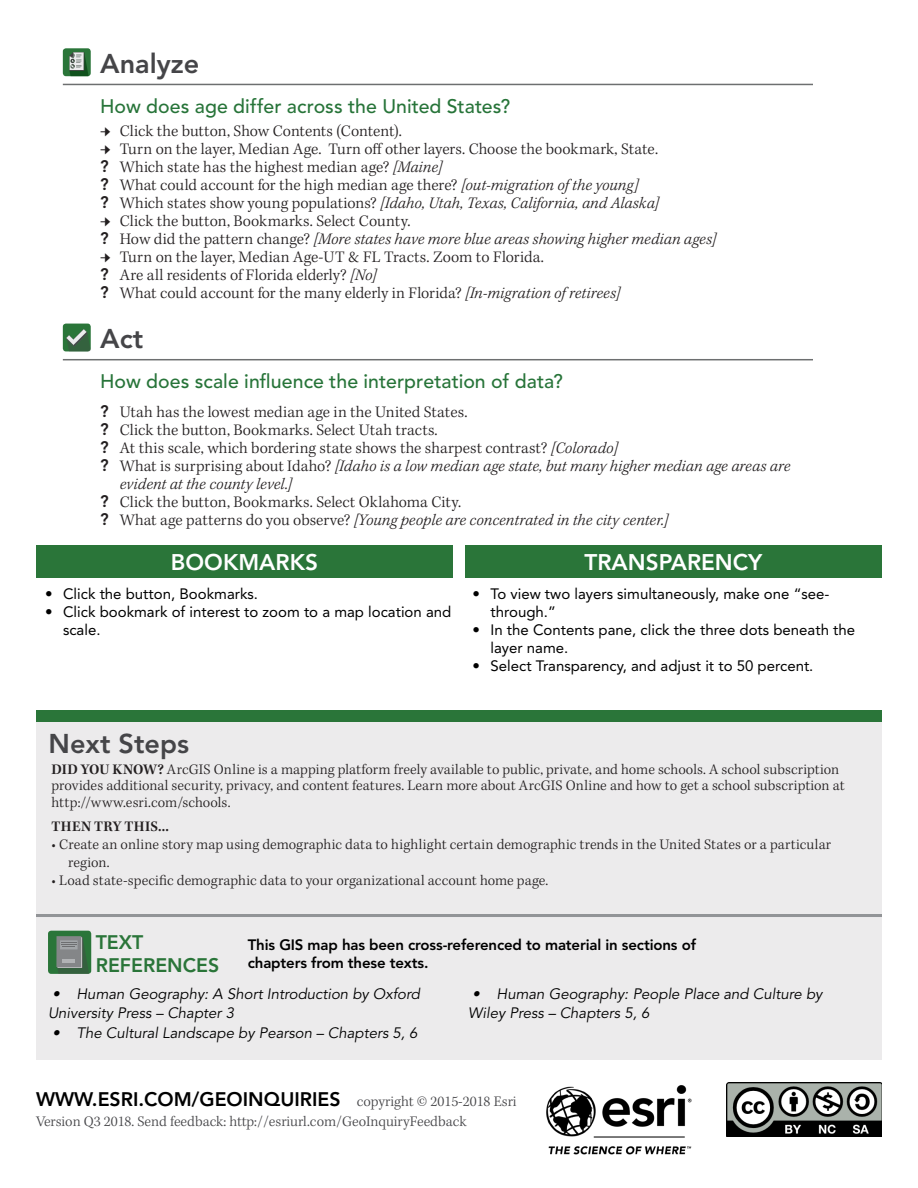
<style>
.page{position:relative;width:918px;height:1188px;background:#fff}
.page>*{position:absolute;margin:0;border:0;box-sizing:border-box;transform-origin:0 0}
.Content_Head{font:800 27px "Avenir LT Std";color:#454548}
.Next_Steps{font:800 27px "Avenir LT Std";color:#454548}
.t1{font:800 22.5px "Avenir LT Std";color:#fff}
.Content_Subhead{font:500 19.5px "Avenir LT Std";letter-spacing:.005em;color:#277439}
.t2{font:800 19.5px "Avenir LT Std";color:#000}
.t3{font:800 19.5px/23.4px "Avenir LT Std";color:#2a7539}
.t4{font:300 16.5px "Kepler Std";letter-spacing:.005em;color:#231f20}
.t5{font:italic 300 16.5px/18px "Kepler Std";letter-spacing:.005em;color:#231f20}
.Kepler_bullet_pp{font:300 15px/16.5px "Kepler Std";letter-spacing:.005em;color:#231f20}
.t6{font:15px/18px "Avenir LT Std";color:#000}
.t7{font:italic 15px/19.5px "Avenir LT Std";color:#000}
.Content_Head-2{font:300 15px "Kepler Std";color:#454548}
.Content_Head-3{font:800 15px/18px "Avenir LT Std";letter-spacing:-.01em;color:#000}
.Kepler_bullet_pp-2{font:600 15px "Kepler Std";letter-spacing:.02em;color:#231f20}
.s1{font-family:"Avenir LT Std";font-weight:800}
.s2{font-style:italic}
.s3{font-family:"Avenir LT Std";font-weight:800;font-style:normal}
.s4{font-style:normal}
.s5{font-weight:600}
</style>
<div class="page">
<hr style="left:63px;top:84px;width:750px;height:1px;background:#6d6f70">
<hr style="left:63px;top:359px;width:750px;height:1px;background:#6d6f70">
<div style="left:36px;top:710px;width:846px;height:350px;background:#ecebec"></div>
<div style="left:36px;top:710px;width:846px;height:12px;background:#2a7539"></div>
<img style="left:546px;top:1085px;width:146px;height:70px">
<img style="left:726px;top:1082px;width:156px;height:55px">
<div style="left:465px;top:545px;width:417px;height:32px;background:#2a7539"></div>
<div style="left:36px;top:545px;width:417px;height:32px;background:#2a7539"></div>
<div style="left:48px;top:931px;width:43px;height:43px;background:#2a7539;border-radius:3px"></div>
<hr style="left:81px;top:936px;width:1px;height:31px;background:#383b3d">
<div style="left:56px;top:936px;width:25px;height:31px;background:#75837a"></div>
<svg style="left:56px;top:937px;width:33px;height:37px"></svg>
<hr style="left:36px;top:914px;width:846px;height:3px;background:#929497">
<div style="left:63px;top:48px;width:28px;height:28px;background:#2a7539;border-radius:3px"></div>
<div style="left:63px;top:324px;width:28px;height:27px;background:#2a7539;border-radius:3px"></div>
<svg style="left:69px;top:52px;width:20px;height:24px"></svg>
<svg style="left:66px;top:329px;width:25px;height:22px"></svg>
<p class="Content_Head" style="left:100px;top:48px;width:101px">Analyze</p>
<p class="Content_Subhead" style="left:100px;top:95px;width:411px">How does age differ across the United States?</p>
<p class="t4" style="left:120px;top:122px;width:284px">Click the button, Show Contents (Content).</p>
<p class="t4" style="left:120px;top:140px;width:540px">Turn on the layer, Median Age. Turn off other layers. Choose the bookmark, State.</p>
<p class="t4" style="left:100px;top:158px;width:344px"><span class="s1">?</span> Which state has the highest median age? <span class="s2">[Maine]</span></p>
<p class="t4" style="left:100px;top:176px;width:540px"><span class="s1">?</span> What could account for the high median age there? <span class="s2">[out-migration of the young]</span></p>
<p class="t5" style="left:100px;top:195px;width:561px"><span class="s3">?</span> <span class="s4">Which states show young populations?</span> [Idaho, Utah, Texas, California, and Alaska]</p>
<p class="t4" style="left:120px;top:212px;width:292px">Click the button, Bookmarks. Select County.</p>
<p class="t5" style="left:100px;top:231px;width:618px"><span class="s3">?</span> <span class="s4">How did the pattern change?</span> [More states have more blue areas showing higher median ages]</p>
<p class="t4" style="left:120px;top:248px;width:426px">Turn on the layer, Median Age-UT &amp; FL Tracts. Zoom to Florida.</p>
<p class="t4" style="left:100px;top:266px;width:278px"><span class="s1">?</span> Are all residents of Florida elderly? <span class="s2">[No]</span></p>
<p class="t4" style="left:100px;top:284px;width:522px"><span class="s1">?</span> What could account for the many elderly in Florida? <span class="s2">[In-migration of retirees]</span></p>
<p class="Content_Head" style="left:100px;top:323px;width:45px">Act</p>
<p class="Content_Subhead" style="left:100px;top:370px;width:464px">How does scale influence the interpretation of data?</p>
<p class="t4" style="left:100px;top:402px;width:369px"><span class="s1">?</span> Utah has the lowest median age in the United States.</p>
<p class="t4" style="left:100px;top:420px;width:339px"><span class="s1">?</span> Click the button, Bookmarks. Select Utah tracts.</p>
<p class="t4" style="left:100px;top:438px;width:520px"><span class="s1">?</span> At this scale, which bordering state shows the sharpest contrast? <span class="s2">[Colorado]</span></p>
<p class="t5" style="left:120px;top:457px;width:672px;text-indent:-20px"><span class="s3">?</span> <span class="s4">What is surprising about Idaho?</span> [Idaho is a low median age state, but many higher median age areas are evident at the county level.]</p>
<p class="t4" style="left:100px;top:492px;width:362px"><span class="s1">?</span> Click the button, Bookmarks. Select Oklahoma City.</p>
<p class="t5" style="left:100px;top:511px;width:570px"><span class="s3">?</span> <span class="s4">What age patterns do you observe?</span> [Young people are concentrated in the city center.]</p>
<p class="t1" style="left:171px;top:549px;width:149px">BOOKMARKS</p>
<p class="t1" style="left:585px;top:549px;width:179px">TRANSPARENCY</p>
<p class="t6" style="left:45px;top:585px;width:215px">• Click the button, Bookmarks.</p>
<p class="t6" style="left:63px;top:603px;width:390px;text-indent:-18px">• Click bookmark of interest to zoom to a map location and scale.</p>
<p class="t6" style="left:490px;top:585px;width:341px;text-indent:-18px">• To view two layers simultaneously, make one “see&shy;through.”</p>
<p class="t6" style="left:490px;top:621px;width:366px;text-indent:-18px">• In the Contents pane, click the three dots beneath the layer name.</p>
<p class="t6" style="left:472px;top:657px;width:342px">• Select Transparency, and adjust it to 50 percent.</p>
<p class="Next_Steps" style="left:49px;top:728px;width:142px">Next Steps</p>
<p class="Kepler_bullet_pp" style="left:52px;top:761px;width:795px"><span class="s5">DID YOU KNOW?</span> ArcGIS Online is a mapping platform freely available to public, private, and home schools. A school subscription provides additional security, privacy, and content features. Learn more about ArcGIS Online and how to get a school subscription at http://www.esri.com/schools.</p>
<p class="Kepler_bullet_pp-2" style="left:52px;top:818px;width:119px">THEN TRY THIS...</p>
<p class="Kepler_bullet_pp" style="left:68px;top:836px;width:765px;line-height:18px;text-indent:-16px">• Create an online story map using demographic data to highlight certain demographic trends in the United States or a particular region.</p>
<p class="Kepler_bullet_pp" style="left:52px;top:872px;width:498px">• Load state-specific demographic data to your organizational account home page.</p>
<p class="t3" style="left:96px;top:930px;width:125px">TEXT<br>REFERENCES</p>
<p class="t7" style="left:48px;top:984px;width:373px;text-indent:4px">• Human Geography: A Short Introduction by Oxford<br>University Press – Chapter 3</p>
<p class="t7" style="left:52px;top:1023px;width:367px">• The Cultural Landscape by Pearson – Chapters 5, 6</p>
<p class="Content_Head-3" style="left:248px;top:936px;width:450px">This GIS map has been cross-referenced to material in sections of chapters from these texts.</p>
<p class="t7" style="left:468px;top:984px;width:356px;text-indent:4px">• Human Geography: People Place and Culture by<br>Wiley Press – Chapters 5, 6</p>
<p class="t2" style="left:36px;top:1088px;width:306px">WWW.ESRI.COM/GEOINQUIRIES</p>
<p class="Content_Head-2" style="left:36px;top:1113px;width:432px">Version Q3 2018. Send feedback: http://esriurl.com/GeoInquiryFeedback</p>
<p class="Content_Head-2" style="left:357px;top:1092px;width:161px">copyright © 2015-2018 Esri</p>
</div>
